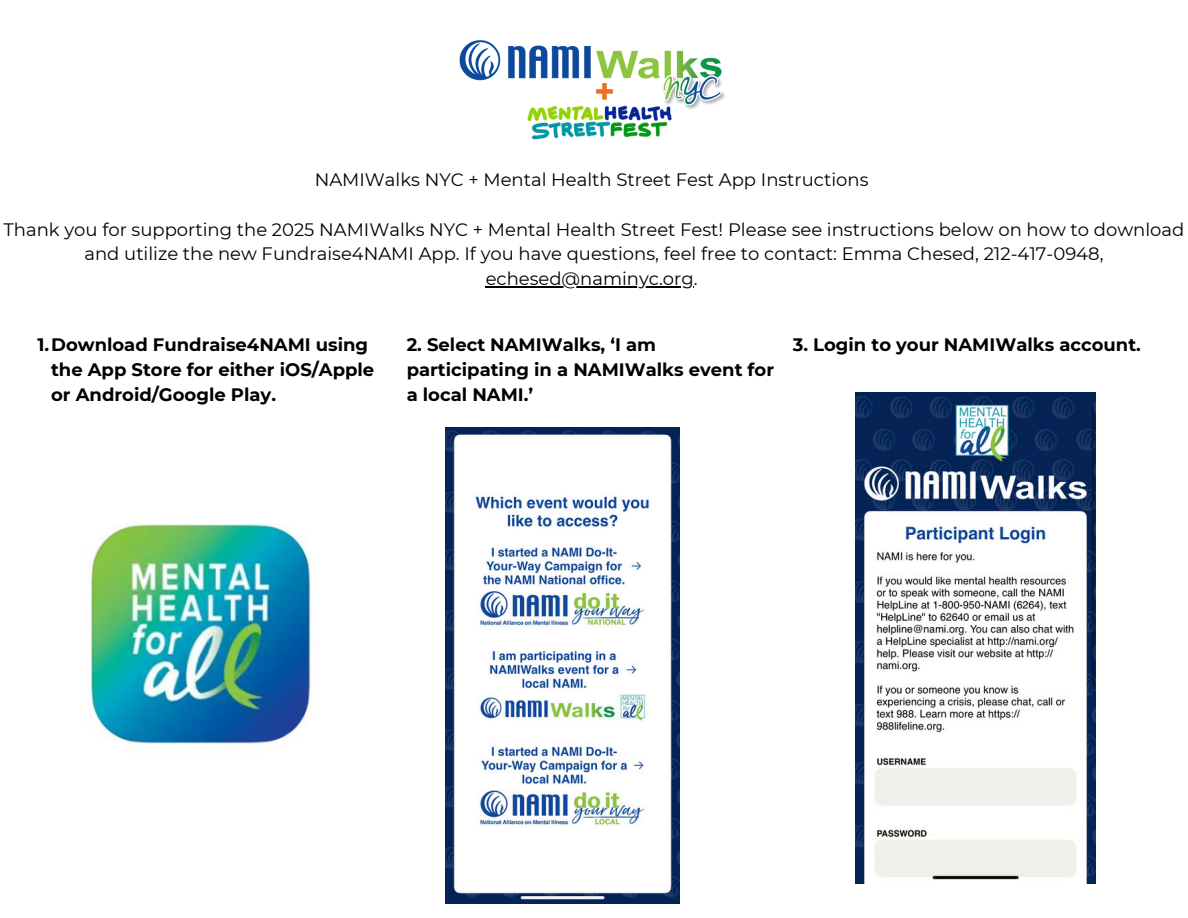
<style>
.page{position:relative;width:1188px;height:918px;background:#fff}
.page>*{position:absolute;margin:0;border:0;box-sizing:border-box;transform-origin:0 0}
.t1{font:700 35.1px "Montserrat";color:#f06e23}
.t2{font:18px/24.8px "Montserrat";color:#000;text-align:center}
.t3{font:700 18px/24.8px "Montserrat";color:#000}
</style>
<div class="page">
<img style="left:459px;top:40px;width:266px;height:69px">
<img style="left:517px;top:96px;width:162px;height:44px">
<img style="left:445px;top:427px;width:234px;height:476px">
<img style="left:855px;top:393px;width:241px;height:490px">
<img style="left:90px;top:524px;width:227px;height:222px">
<hr style="left:486px;top:286px;width:208px;height:1px;background:#000">
<p class="t1" style="left:594px;top:70px;width:23px">+</p>
<p class="t2" style="left:315px;top:167px;width:555px">NAMIWalks NYC + Mental Health Street Fest App Instructions</p>
<p class="t2" style="left:4px;top:217px;width:1182px">Thank you for supporting the 2025 NAMIWalks NYC + Mental Health Street Fest! Please see instructions below on how to download and utilize the new Fundraise4NAMI App. If you have questions, feel free to contact: Emma Chesed, 212-417-0948,</p>
<p class="t2" style="left:486px;top:266px;width:213px">echesed@naminyc.org.</p>
<p class="t3" style="left:51px;top:333px;width:325px;text-indent:-14px">1.Download Fundraise4NAMI using the App Store for either iOS/Apple or Android/Google Play.</p>
<p class="t3" style="left:407px;top:333px;width:369px">2. Select NAMIWalks, ‘I am participating in a NAMIWalks event for a local NAMI.’</p>
<p class="t3" style="left:793px;top:333px;width:350px">3. Login to your NAMIWalks account.</p>
</div>
